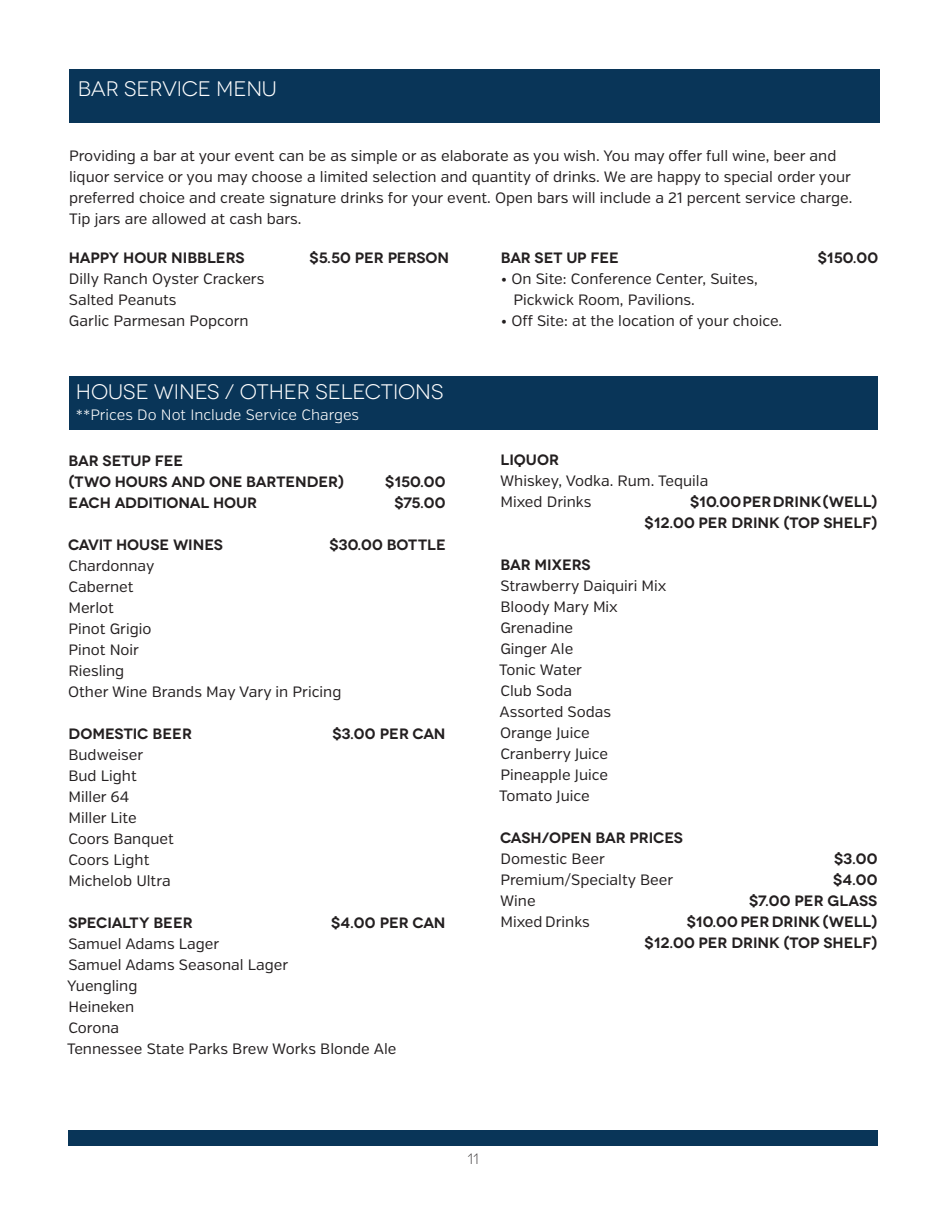
<style>
.page{position:relative;width:945px;height:1215px;background:#fff}
.page>*{position:absolute;margin:0;border:0;box-sizing:border-box;transform-origin:0 0}
.t1{font:21px "Novecentowide";color:#fff}
.t2{font:15px/21px "Verb";color:#231f20}
.t3{font:600 15px "Novecentowide";color:#231f20}
.t4{font:300 15px "Verb";color:#fff}
.t5{font:300 15px "Novecentowide";color:#231f20}
</style>
<div class="page">
<div style="left:69px;top:376px;width:809px;height:54px;background:#093558"></div>
<div style="left:68px;top:1131px;width:809px;height:15px;background:#093558"></div>
<div style="left:69px;top:69px;width:810px;height:54px;background:#093558"></div>
<p class="t1" style="left:78px;top:76px;width:201px">BAR SERVICE MENU</p>
<p class="t2" style="left:69px;top:145px;width:785px">Providing a bar at your event can be as simple or as elaborate as you wish. You may offer full wine, beer and liquor service or you may choose a limited selection and quantity of drinks. We are happy to special order your preferred choice and create signature drinks for your event. Open bars will include a 21 percent service charge.</p>
<p class="t2" style="left:69px;top:208px;width:234px">Tip jars are allowed at cash bars.</p>
<p class="t3" style="left:69px;top:248px;width:177px">HAPPY HOUR NIBBLERS</p>
<p class="t3" style="left:310px;top:248px;width:141px">$5.50 PER PERSON</p>
<p class="t2" style="left:69px;top:268px;width:197px">Dilly Ranch Oyster Crackers</p>
<p class="t2" style="left:69px;top:289px;width:109px">Salted Peanuts</p>
<p class="t2" style="left:69px;top:310px;width:181px">Garlic Parmesan Popcorn</p>
<p class="t1" style="left:76px;top:379px;width:369px">HOUSE WINES / OTHER SELECTIONS</p>
<p class="t4" style="left:76px;top:406px;width:285px">**Prices Do Not Include Service Charges</p>
<p class="t3" style="left:69px;top:451px;width:116px">BAR SETUP FEE</p>
<p class="t3" style="left:69px;top:472px;width:277px">(TWO HOURS AND ONE BARTENDER)</p>
<p class="t3" style="left:385px;top:472px;width:62px">$150.00</p>
<p class="t3" style="left:69px;top:493px;width:190px">EACH ADDITIONAL HOUR</p>
<p class="t3" style="left:394px;top:493px;width:53px">$75.00</p>
<p class="t3" style="left:68px;top:535px;width:156px">CAVIT HOUSE WINES</p>
<p class="t3" style="left:329px;top:535px;width:118px">$30.00 BOTTLE</p>
<p class="t2" style="left:68px;top:555px;width:88px">Chardonnay</p>
<p class="t2" style="left:68px;top:576px;width:67px">Cabernet</p>
<p class="t2" style="left:68px;top:597px;width:47px">Merlot</p>
<p class="t2" style="left:68px;top:618px;width:85px">Pinot Grigio</p>
<p class="t2" style="left:68px;top:639px;width:72px">Pinot Noir</p>
<p class="t2" style="left:68px;top:660px;width:57px">Riesling</p>
<p class="t2" style="left:68px;top:681px;width:275px">Other Wine Brands May Vary in Pricing</p>
<p class="t3" style="left:69px;top:724px;width:125px">DOMESTIC BEER</p>
<p class="t3" style="left:332px;top:724px;width:115px">$3.00 PER CAN</p>
<p class="t2" style="left:68px;top:744px;width:76px">Budweiser</p>
<p class="t2" style="left:68px;top:765px;width:70px">Bud Light</p>
<p class="t2" style="left:68px;top:786px;width:62px">Miller 64</p>
<p class="t2" style="left:68px;top:807px;width:70px">Miller Lite</p>
<p class="t2" style="left:68px;top:828px;width:107px">Coors Banquet</p>
<p class="t2" style="left:68px;top:849px;width:83px">Coors Light</p>
<p class="t2" style="left:68px;top:870px;width:104px">Michelob Ultra</p>
<p class="t3" style="left:68px;top:913px;width:126px">SPECIALTY BEER</p>
<p class="t3" style="left:331px;top:913px;width:116px">$4.00 PER CAN</p>
<p class="t2" style="left:68px;top:933px;width:153px">Samuel Adams Lager</p>
<p class="t2" style="left:68px;top:954px;width:221px">Samuel Adams Seasonal Lager</p>
<p class="t2" style="left:67px;top:975px;width:72px">Yuengling</p>
<p class="t2" style="left:68px;top:996px;width:67px">Heineken</p>
<p class="t2" style="left:68px;top:1017px;width:52px">Corona</p>
<p class="t2" style="left:67px;top:1038px;width:331px">Tennessee State Parks Brew Works Blonde Ale</p>
<p class="t3" style="left:501px;top:248px;width:120px">BAR SET UP FEE</p>
<p class="t3" style="left:818px;top:248px;width:62px">$150.00</p>
<p class="t2" style="left:501px;top:268px;width:259px">• On Site: Conference Center, Suites,</p>
<p class="t2" style="left:513px;top:289px;width:183px">Pickwick Room, Pavilions.</p>
<p class="t2" style="left:501px;top:310px;width:283px">• Off Site: at the location of your choice.</p>
<p class="t3" style="left:501px;top:451px;width:60px">LIQUOR</p>
<p class="t2" style="left:500px;top:471px;width:210px">Whiskey, Vodka. Rum. Tequila</p>
<p class="t2" style="left:500px;top:492px;width:93px">Mixed Drinks</p>
<p class="t3" style="left:690px;top:493px;width:189px">$10.00 PER DRINK (WELL)</p>
<p class="t3" style="left:645px;top:514px;width:234px">$12.00 PER DRINK (TOP SHELF)</p>
<p class="t3" style="left:501px;top:556px;width:92px">BAR MIXERS</p>
<p class="t2" style="left:500px;top:576px;width:168px">Strawberry Daiquiri Mix</p>
<p class="t2" style="left:500px;top:597px;width:119px">Bloody Mary Mix</p>
<p class="t2" style="left:500px;top:618px;width:74px">Grenadine</p>
<p class="t2" style="left:500px;top:639px;width:74px">Ginger Ale</p>
<p class="t2" style="left:499px;top:660px;width:85px">Tonic Water</p>
<p class="t2" style="left:500px;top:681px;width:73px">Club Soda</p>
<p class="t2" style="left:500px;top:702px;width:113px">Assorted Sodas</p>
<p class="t2" style="left:500px;top:723px;width:91px">Orange Juice</p>
<p class="t2" style="left:500px;top:744px;width:109px">Cranberry Juice</p>
<p class="t2" style="left:500px;top:765px;width:109px">Pineapple Juice</p>
<p class="t2" style="left:499px;top:786px;width:92px">Tomato Juice</p>
<p class="t3" style="left:500px;top:829px;width:184px">CASH/OPEN BAR PRICES</p>
<p class="t2" style="left:500px;top:849px;width:106px">Domestic Beer</p>
<p class="t3" style="left:834px;top:850px;width:45px">$3.00</p>
<p class="t2" style="left:500px;top:870px;width:174px">Premium/Specialty Beer</p>
<p class="t3" style="left:833px;top:871px;width:46px">$4.00</p>
<p class="t2" style="left:500px;top:891px;width:37px">Wine</p>
<p class="t3" style="left:749px;top:892px;width:130px">$7.00 PER GLASS</p>
<p class="t2" style="left:500px;top:912px;width:91px">Mixed Drinks</p>
<p class="t3" style="left:687px;top:913px;width:192px">$10.00 PER DRINK (WELL)</p>
<p class="t3" style="left:645px;top:934px;width:234px">$12.00 PER DRINK (TOP SHELF)</p>
<p class="t5" style="left:468px;top:1151px;width:13px">11</p>
</div>
